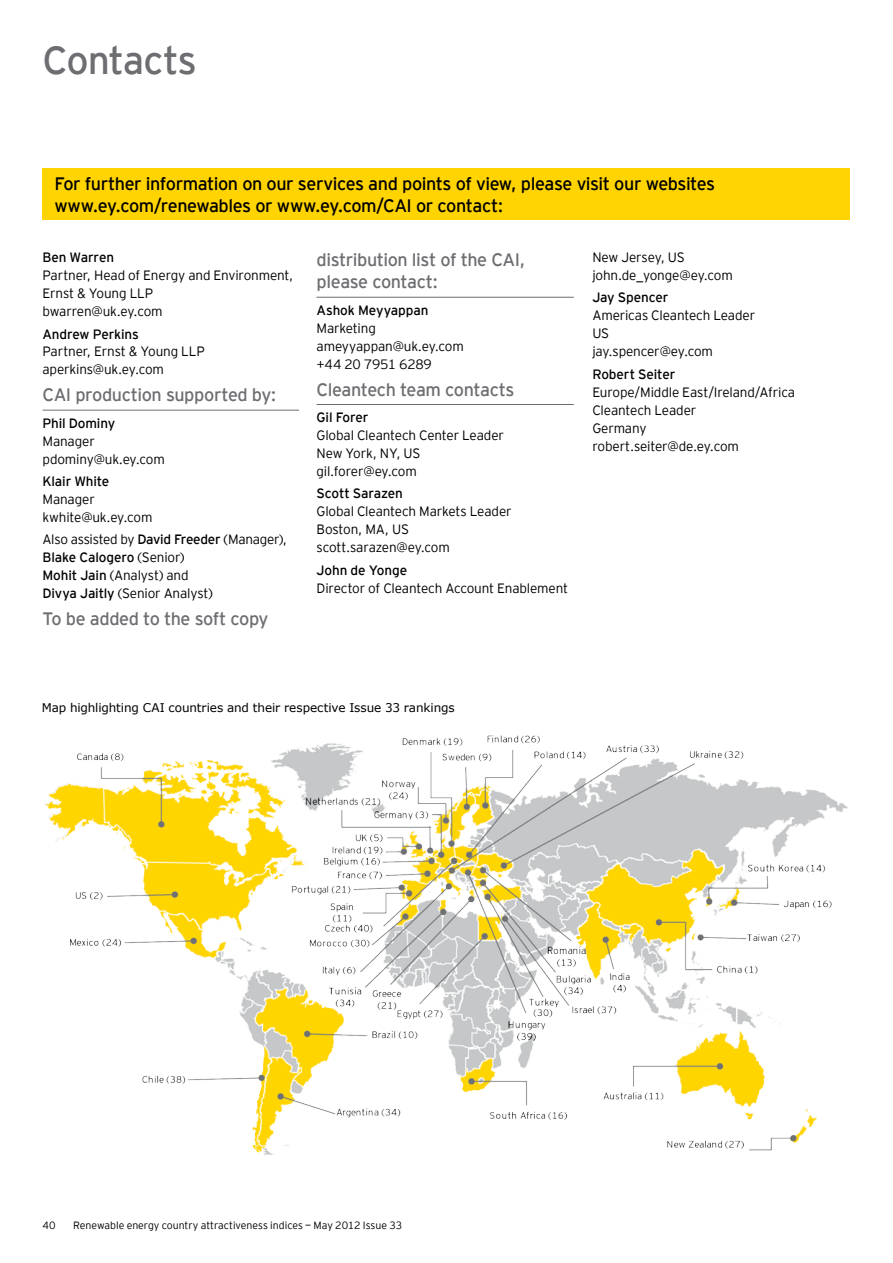
<style>
.page{position:relative;width:893px;height:1263px;background:#fff}
.page>*{position:absolute;margin:0;border:0;box-sizing:border-box;transform-origin:0 0}
.t1{font:39px "EY Interstate";letter-spacing:-.03em;color:#6d6e71}
.t2{font:18px/22.5px "EY Interstate";letter-spacing:-.025em;color:#000}
.t3{font:18px/22.5px "EY Interstate";letter-spacing:-.025em;color:#6d6e71}
.t4{font:300 13.5px/18px "EY Interstate";letter-spacing:-.01em;color:#000}
.t5{font:13.5px "EY Interstate";letter-spacing:-.01em;color:#000}
.t6{font:12px "Verdana";letter-spacing:-.01em;color:#000}
.t7{font:300 10.5px "EY Interstate";color:#000}
.s1{font-style:inherit}
</style>
<div class="page">
<div style="left:42px;top:168px;width:808px;height:51px;background:#ffd400"></div>
<hr style="left:43px;top:410px;width:256px;height:1px;background:#6d6e71">
<hr style="left:317px;top:297px;width:257px;height:1px;background:#6d6e71">
<hr style="left:317px;top:404px;width:257px;height:1px;background:#6d6e71">
<img style="left:44px;top:735px;width:804px;height:420px">
<h1 class="t1" style="left:43px;top:32px;width:156px">Contacts</h1>
<h2 class="t2" style="left:55px;top:171px;width:662px">For further information on our services and points of view, please visit our websites www.ey.com/renewables or www.ey.com/CAI or contact:</h2>
<p class="t5" style="left:43px;top:248px;width:73px">Ben Warren</p>
<p class="t4" style="left:43px;top:266px;width:252px">Partner, Head of Energy and Environment,<br>Ernst &amp; Young LLP<br>bwarren@uk.ey.com</p>
<p class="t5" style="left:43px;top:324px;width:98px">Andrew Perkins</p>
<p class="t4" style="left:43px;top:342px;width:164px">Partner, Ernst &amp; Young LLP aperkins@uk.ey.com</p>
<h2 class="t3" style="left:43px;top:383px;width:236px">CAI production supported by:</h2>
<p class="t5" style="left:43px;top:413px;width:74px">Phil Dominy</p>
<p class="t4" style="left:43px;top:431px;width:124px">Manager pdominy@uk.ey.com</p>
<p class="t5" style="left:43px;top:472px;width:68px">Klair White</p>
<p class="t4" style="left:43px;top:489px;width:111px">Manager kwhite@uk.ey.com</p>
<p class="t4" style="left:43px;top:530px;width:246px">Also assisted by <span class="s1">David Freeder</span> (Manager),<br><span class="s1">Blake Calogero</span> (Senior)<br><span class="s1">Mohit Jain</span> (Analyst) and<br><span class="s1">Divya Jaitly</span> (Senior Analyst)</p>
<h2 class="t3" style="left:43px;top:606px;width:228px">To be added to the soft copy</h2>
<p class="t4" style="left:592px;top:248px;width:142px">New Jersey, US john.de_yonge@ey.com</p>
<p class="t5" style="left:592px;top:288px;width:78px">Jay Spencer</p>
<p class="t4" style="left:592px;top:306px;width:164px">Americas Cleantech Leader<br>US<br>jay.spencer@ey.com</p>
<p class="t5" style="left:592px;top:364px;width:84px">Robert Seiter</p>
<p class="t4" style="left:592px;top:382px;width:204px">Europe/Middle East/Ireland/Africa<br>Cleantech Leader<br>Germany robert.seiter@de.ey.com</p>
<h2 class="t3" style="left:317px;top:247px;width:210px">distribution list of the CAI, please contact:</h2>
<p class="t5" style="left:317px;top:300px;width:113px">Ashok Meyyappan</p>
<p class="t4" style="left:317px;top:318px;width:149px">Marketing ameyyappan@uk.ey.com +44 20 7951 6289</p>
<h2 class="t3" style="left:317px;top:377px;width:200px">Cleantech team contacts</h2>
<p class="t5" style="left:317px;top:408px;width:53px">Gil Forer</p>
<p class="t4" style="left:317px;top:426px;width:189px">Global Cleantech Center Leader<br>New York, NY, US gil.forer@ey.com</p>
<p class="t5" style="left:317px;top:484px;width:88px">Scott Sarazen</p>
<p class="t4" style="left:317px;top:502px;width:197px">Global Cleantech Markets Leader<br>Boston, MA, US scott.sarazen@ey.com</p>
<p class="t5" style="left:317px;top:560px;width:92px">John de Yonge</p>
<p class="t4" style="left:317px;top:578px;width:253px">Director of Cleantech Account Enablement</p>
<p class="t6" style="left:42px;top:700px;width:415px">Map highlighting CAI countries and their respective Issue 33 rankings</p>
<p class="t7" style="left:43px;top:1218px;width:15px">40</p>
<p class="t7" style="left:73px;top:1218px;width:331px">Renewable energy country attractiveness indices — May 2012 Issue 33</p>
</div>
